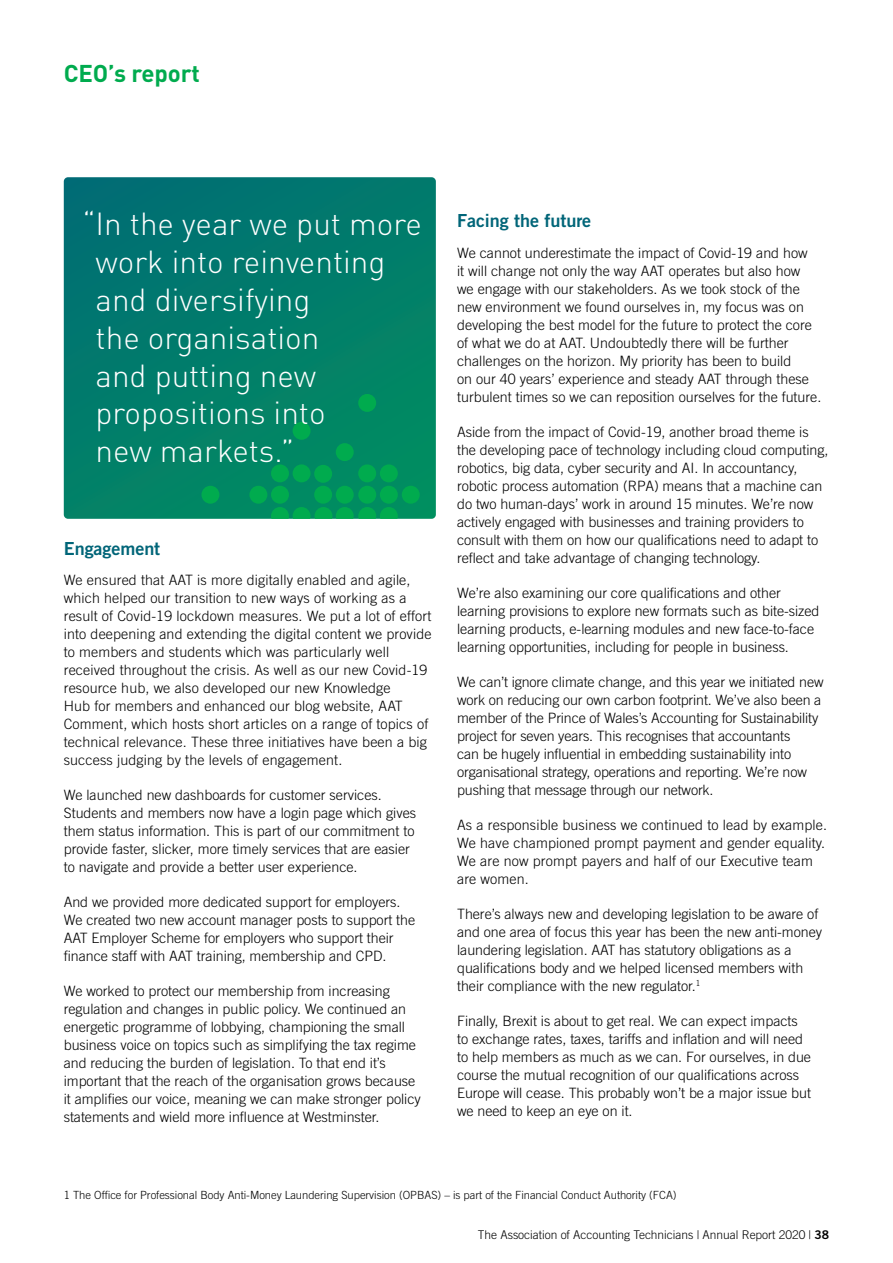
<style>
.page{position:relative;width:893px;height:1263px;background:#fff}
.page>*{position:absolute;margin:0;border:0;box-sizing:border-box;transform-origin:0 0}
.t1{font:300 31.5px/37.8px "DINOT";color:#fff}
.t2{font:700 24px "DINOT";letter-spacing:-.005em;color:#00ab4e}
.t3{font:18px "Trade Gothic Bold Two";letter-spacing:-.005em;color:#006578}
.t4{font:300 14.25px/18px "Trade Gothic";letter-spacing:-.005em;color:#000}
.t5{font:300 12px "Trade Gothic";letter-spacing:-.005em;color:#000}
.t6{font:300 11.25px "Trade Gothic";letter-spacing:-.005em;color:#000}
.s1{font-family:"Trade Gothic Bold Two";font-weight:400}
</style>
<div class="page">
<svg style="left:64px;top:177px;width:372px;height:342px;background:#017d6a"></svg>
<div style="left:402px;top:486px;width:18px;height:18px;background:#00ab4e;border-radius:50%"></div>
<div style="left:380px;top:486px;width:18px;height:18px;background:#00ab4e;border-radius:50%"></div>
<div style="left:358px;top:486px;width:18px;height:18px;background:#00ab4e;border-radius:50%"></div>
<div style="left:380px;top:464px;width:18px;height:18px;background:#00ab4e;border-radius:9px"></div>
<div style="left:358px;top:464px;width:18px;height:18px;background:#00ab4e;border-radius:9px"></div>
<div style="left:358px;top:394px;width:18px;height:18px;background:#00ab4e;border-radius:9px"></div>
<svg style="left:271px;top:507px;width:127px;height:12px;background:#01a154"></svg>
<div style="left:336px;top:486px;width:18px;height:18px;background:#00ab4e;border-radius:50%"></div>
<div style="left:336px;top:443px;width:18px;height:18px;background:#00ab4e;border-radius:9px"></div>
<div style="left:314px;top:486px;width:18px;height:18px;background:#00ab4e;border-radius:9px"></div>
<div style="left:314px;top:465px;width:18px;height:18px;background:#00ab4e;border-radius:9px"></div>
<div style="left:271px;top:486px;width:18px;height:18px;background:#00ab4e;border-radius:9px"></div>
<div style="left:201px;top:486px;width:18px;height:18px;background:#00ab4e;border-radius:9px"></div>
<div style="left:249px;top:486px;width:18px;height:18px;background:#00ab4e;border-radius:9px"></div>
<div style="left:293px;top:464px;width:18px;height:18px;background:#00ab4e;border-radius:9px"></div>
<div style="left:293px;top:422px;width:18px;height:18px;background:#00ab4e;border-radius:9px"></div>
<div style="left:271px;top:464px;width:18px;height:18px;background:#00ab4e;border-radius:9px"></div>
<h2 class="t2" style="left:64px;top:55px;width:138px">CEO’s report</h2>
<h1 class="t1" style="left:96px;top:203px;width:328px;text-indent:-13px">“In the year we put more work into reinventing and diversifying<br>the organisation<br>and putting new propositions into<br>new markets.”</h1>
<p class="t3" style="left:64px;top:537px;width:98px">Engagement</p>
<p class="t4" style="left:64px;top:571px;width:369px">We ensured that AAT is more digitally enabled and agile, which helped our transition to new ways of working as a result of Covid-19 lockdown measures. We put a lot of effort into deepening and extending the digital content we provide to members and students which was particularly well received throughout the crisis. As well as our new Covid-19 resource hub, we also developed our new Knowledge<br>Hub for members and enhanced our blog website, AAT Comment, which hosts short articles on a range of topics of technical relevance. These three initiatives have been a big success judging by the levels of engagement.</p>
<p class="t4" style="left:64px;top:786px;width:354px">We launched new dashboards for customer services.<br>Students and members now have a login page which gives them status information. This is part of our commitment to provide faster, slicker, more timely services that are easier to navigate and provide a better user experience.</p>
<p class="t4" style="left:64px;top:893px;width:353px">And we provided more dedicated support for employers.<br>We created two new account manager posts to support the AAT Employer Scheme for employers who support their finance staff with AAT training, membership and CPD.</p>
<p class="t4" style="left:64px;top:982px;width:358px">We worked to protect our membership from increasing regulation and changes in public policy. We continued an energetic programme of lobbying, championing the small business voice on topics such as simplifying the tax regime and reducing the burden of legislation. To that end it’s important that the reach of the organisation grows because it amplifies our voice, meaning we can make stronger policy statements and wield more influence at Westminster.</p>
<p class="t3" style="left:457px;top:210px;width:136px">Facing the future</p>
<p class="t4" style="left:457px;top:244px;width:366px">We cannot underestimate the impact of Covid-19 and how<br>it will change not only the way AAT operates but also how<br>we engage with our stakeholders. As we took stock of the new environment we found ourselves in, my focus was on developing the best model for the future to protect the core of what we do at AAT. Undoubtedly there will be further challenges on the horizon. My priority has been to build<br>on our 40 years’ experience and steady AAT through these turbulent times so we can reposition ourselves for the future.</p>
<p class="t4" style="left:457px;top:423px;width:373px">Aside from the impact of Covid-19, another broad theme is the developing pace of technology including cloud computing, robotics, big data, cyber security and AI. In accountancy, robotic process automation (RPA) means that a machine can do two human-days’ work in around 15 minutes. We’re now actively engaged with businesses and training providers to consult with them on how our qualifications need to adapt to reflect and take advantage of changing technology.</p>
<p class="t4" style="left:457px;top:584px;width:364px">We’re also examining our core qualifications and other learning provisions to explore new formats such as bite-sized learning products, e-learning modules and new face-to-face learning opportunities, including for people in business.</p>
<p class="t4" style="left:457px;top:673px;width:368px">We can’t ignore climate change, and this year we initiated new work on reducing our own carbon footprint. We’ve also been a member of the Prince of Wales’s Accounting for Sustainability project for seven years. This recognises that accountants<br>can be hugely influential in embedding sustainability into organisational strategy, operations and reporting. We’re now pushing that message through our network.</p>
<p class="t4" style="left:457px;top:816px;width:371px">As a responsible business we continued to lead by example.<br>We have championed prompt payment and gender equality.<br>We are now prompt payers and half of our Executive team are women.</p>
<p class="t4" style="left:457px;top:905px;width:366px">There’s always new and developing legislation to be aware of and one area of focus this year has been the new anti-money laundering legislation. AAT has statutory obligations as a qualifications body and we helped licensed members with their compliance with the new regulator.<sup>1</sup></p>
<p class="t4" style="left:457px;top:1012px;width:355px">Finally, Brexit is about to get real. We can expect impacts to exchange rates, taxes, tariffs and inflation and will need to help members as much as we can. For ourselves, in due course the mutual recognition of our qualifications across Europe will cease. This probably won’t be a major issue but we need to keep an eye on it.</p>
<p class="t6" style="left:64px;top:1188px;width:614px">1 The Office for Professional Body Anti-Money Laundering Supervision (OPBAS) – is part of the Financial Conduct Authority (FCA)</p>
<p class="t5" style="left:478px;top:1227px;width:353px">The Association of Accounting Technicians | Annual Report 2020 | <span class="s1">38</span></p>
</div>
